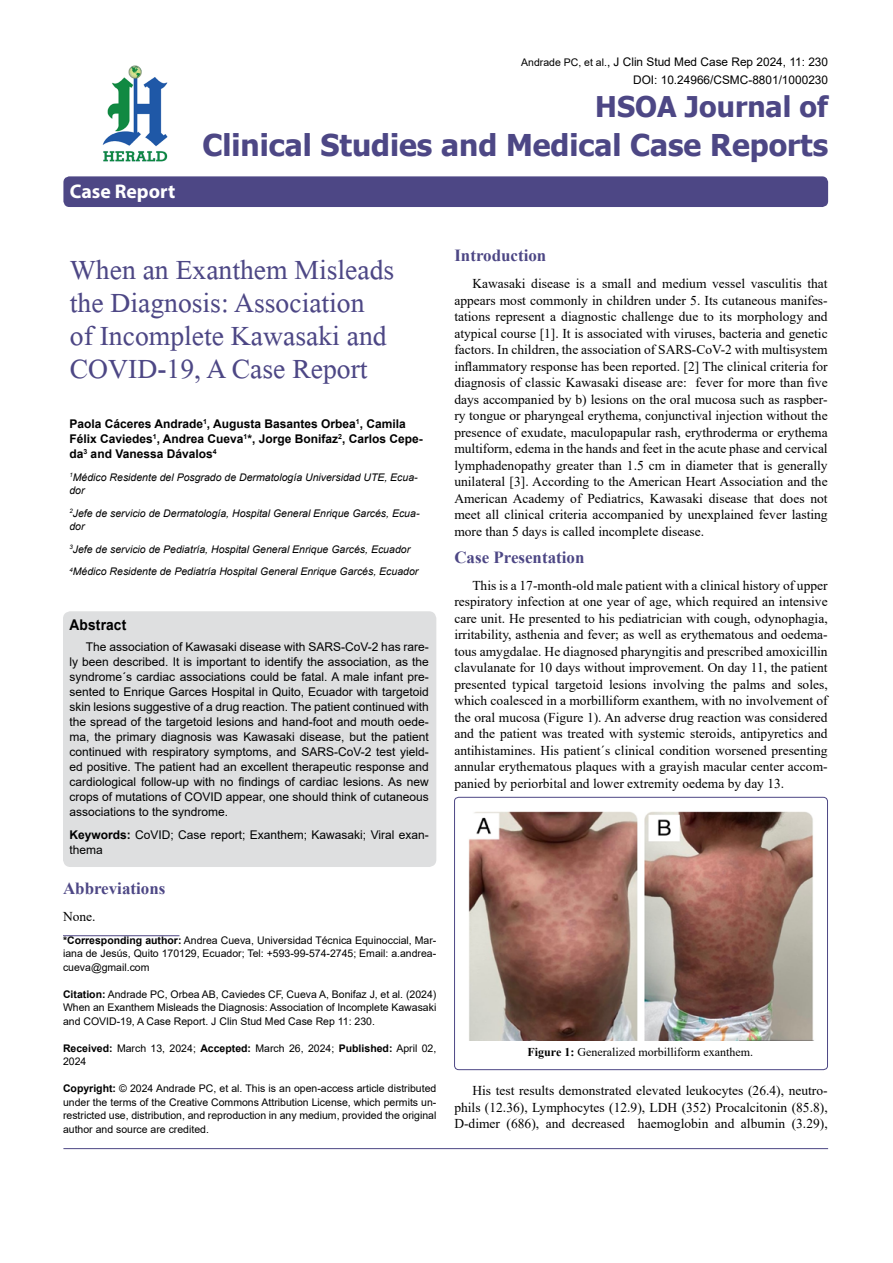
<style>
.page{position:relative;width:893px;height:1263px;background:#fff}
.page>*{position:absolute;margin:0;border:0;box-sizing:border-box;transform-origin:0 0}
.t1{font:41.25px/33px "Microsoft Himalaya";color:#4d4785}
.t2{font:700 30px "Tahoma";color:#4d4785}
.t3{font:700 28.5px "Tahoma";color:#4d4785}
.t4{font:700 19.8px "Myriad Hebrew";color:#fff}
.t5{font:700 16.95px "Times New Roman";color:#4d4785}
.t6{font:700 14.85px "Arial";letter-spacing:.015em;color:#000;scale:.93 1}
.t7{font:13.5px/16.5px "Times New Roman";color:#000;text-align:justify}
.t8{font:12px/15px "Arial";color:#000;text-align:justify}
.t9{font:700 12px/15px "Arial";color:#000}
.t10{font:12px "Times New Roman";color:#000}
.t11{font:11.85px/18px "Arial";color:#000;text-align:right}
.t12{font:10.5px/13.5px "Arial";color:#000;text-align:justify}
.t13{font:italic 10.5px/13.5px "Arial";color:#000}
.s1{font-size:10.5px}
.s2{font-weight:700}
</style>
<div class="page">
<div style="left:63px;top:176px;width:765px;height:31px;background:#4d4785;border-radius:6px"></div>
<hr style="left:63px;top:935px;width:116px;height:1px;background:#4d4785">
<img style="left:102px;top:65px;width:66px;height:97px">
<hr style="left:63px;top:1148px;width:765px;height:1px;background:#4d4785">
<div style="left:63px;top:611px;width:373px;height:256px;background:#dedfe0;border-radius:8px"></div>
<div style="left:454px;top:797px;width:374px;height:273px;border:1px solid #4d4785;border-radius:4px"></div>
<img style="left:468px;top:811px;width:345px;height:229px">
<h3 class="t4" style="left:70px;top:180px;width:107px">Case Report</h3>
<p class="t11" style="left:521px;top:53px;width:308px"><span class="s1">Andrade PC, et al.</span>, J Clin Stud Med Case Rep 2024, 11: 230<br>DOI: 10.24966/CSMC-8801/1000230</p>
<h3 class="t3" style="left:595px;top:87px;width:234px">HSOA Journal of</h3>
<h2 class="t2" style="left:202px;top:124px;width:627px">Clinical Studies and Medical Case Reports</h2>
<h1 class="t1" style="left:70px;top:248px;width:326px">When an Exanthem Misleads the Diagnosis: Association of Incomplete Kawasaki and<br>COVID-19, A Case Report</h1>
<p class="t9" style="left:69px;top:416px;width:355px">Paola Cáceres Andrade<sup>1</sup>, Augusta Basantes Orbea<sup>1</sup>, Camila<br>Félix Caviedes<sup>1</sup>, Andrea Cueva<sup>1</sup>*, Jorge Bonifaz<sup>2</sup>, Carlos Cepe&shy;da<sup>3</sup> and Vanessa Dávalos<sup>4</sup></p>
<p class="t13" style="left:69px;top:470px;width:350px"><sup>1</sup>Médico Residente del Posgrado de Dermatología Universidad UTE, Ecua&shy;dor</p>
<p class="t13" style="left:69px;top:506px;width:352px"><sup>2</sup>Jefe de servicio de Dermatología, Hospital General Enrique Garcés, Ecua&shy;dor</p>
<p class="t13" style="left:69px;top:538px;width:350px;line-height:22.5px"><sup>3</sup>Jefe de servicio de Pediatría, Hospital General Enrique Garcés, Ecuador<br><sup>4</sup>Médico Residente de Pediatría Hospital General Enrique Garcés, Ecuador</p>
<p class="t6" style="left:69px;top:615px;width:63px">Abstract</p>
<p class="t8" style="left:69px;top:640px;width:361px;text-indent:16px">The association of Kawasaki disease with SARS-CoV-2 has rare&shy;ly been described. It is important to identify the association, as the syndrome´s cardiac associations could be fatal. A male infant pre&shy;sented to Enrique Garces Hospital in Quito, Ecuador with targetoid skin lesions suggestive of a drug reaction. The patient continued with the spread of the targetoid lesions and hand-foot and mouth oede&shy;ma, the primary diagnosis was Kawasaki disease, but the patient continued with respiratory symptoms, and SARS-CoV-2 test yield&shy;ed positive. The patient had an excellent therapeutic response and cardiological follow-up with no findings of cardiac lesions. As new crops of mutations of COVID appear, one should think of cutaneous associations to the syndrome.</p>
<p class="t8" style="left:69px;top:827px;width:361px"><span class="s2">Keywords:</span> CoVID; Case report; Exanthem; Kawasaki; Viral exan&shy;thema</p>
<p class="t5" style="left:63px;top:876px;width:104px">Abbreviations</p>
<p class="t7" style="left:63px;top:908px;width:34px">None.</p>
<p class="t12" style="left:63px;top:933px;width:375px"><span class="s2">*Corresponding author:</span> Andrea Cueva, Universidad Técnica Equinoccial, Mar&shy;iana de Jesús, Quito 170129, Ecuador; Tel: +593-99-574-2745; Email: a.andrea&shy;cueva@gmail.com</p>
<p class="t12" style="left:63px;top:987px;width:375px"><span class="s2">Citation:</span> Andrade PC, Orbea AB, Caviedes CF, Cueva A, Bonifaz J, et al. (2024)<br>When an Exanthem Misleads the Diagnosis: Association of Incomplete Kawasaki and COVID-19, A Case Report. J Clin Stud Med Case Rep 11: 230.</p>
<p class="t12" style="left:63px;top:1041px;width:375px"><span class="s2">Received:</span> March 13, 2024; <span class="s2">Accepted:</span> March 26, 2024; <span class="s2">Published:</span> April 02,<br>2024</p>
<p class="t12" style="left:63px;top:1082px;width:375px"><span class="s2">Copyright:</span> © 2024 Andrade PC, et al. This is an open-access article distributed under the terms of the Creative Commons Attribution License, which permits un&shy;restricted use, distribution, and reproduction in any medium, provided the original author and source are credited.</p>
<p class="t5" style="left:454px;top:243px;width:93px">Introduction</p>
<p class="t7" style="left:454px;top:275px;width:375px;text-indent:18px">Kawasaki disease is a small and medium vessel vasculitis that appears most commonly in children under 5. Its cutaneous manifes&shy;tations represent a diagnostic challenge due to its morphology and atypical course [1]. It is associated with viruses, bacteria and genetic factors. In children, the association of SARS-CoV-2 with multisystem inflammatory response has been reported. [2] The clinical criteria for diagnosis of classic Kawasaki disease are: fever for more than five days accompanied by b) lesions on the oral mucosa such as raspber&shy;ry tongue or pharyngeal erythema, conjunctival injection without the presence of exudate, maculopapular rash, erythroderma or erythema multiform, edema in the hands and feet in the acute phase and cervical lymphadenopathy greater than 1.5 cm in diameter that is generally unilateral [3]. According to the American Heart Association and the American Academy of Pediatrics, Kawasaki disease that does not meet all clinical criteria accompanied by unexplained fever lasting more than 5 days is called incomplete disease.</p>
<p class="t5" style="left:454px;top:545px;width:132px">Case Presentation</p>
<p class="t7" style="left:454px;top:577px;width:375px;text-indent:18px">This is a 17-month-old male patient with a clinical history of upper respiratory infection at one year of age, which required an intensive care unit. He presented to his pediatrician with cough, odynophagia, irritability, asthenia and fever; as well as erythematous and oedema&shy;tous amygdalae. He diagnosed pharyngitis and prescribed amoxicillin clavulanate for 10 days without improvement. On day 11, the patient presented typical targetoid lesions involving the palms and soles, which coalesced in a morbilliform exanthem, with no involvement of the oral mucosa (Figure 1). An adverse drug reaction was considered and the patient was treated with systemic steroids, antipyretics and antihistamines. His patient´s clinical condition worsened presenting annular erythematous plaques with a grayish macular center accom&shy;panied by periorbital and lower extremity oedema by day 13.</p>
<p class="t10" style="left:528px;top:1043px;width:227px"><span class="s2">Figure 1:</span> Generalized morbilliform exanthem.</p>
<p class="t7" style="left:454px;top:1082px;width:375px;text-indent:18px">His test results demonstrated elevated leukocytes (26.4), neutro&shy;phils (12.36), Lymphocytes (12.9), LDH (352) Procalcitonin (85.8), D-dimer (686), and decreased haemoglobin and albumin (3.29),</p>
</div>
